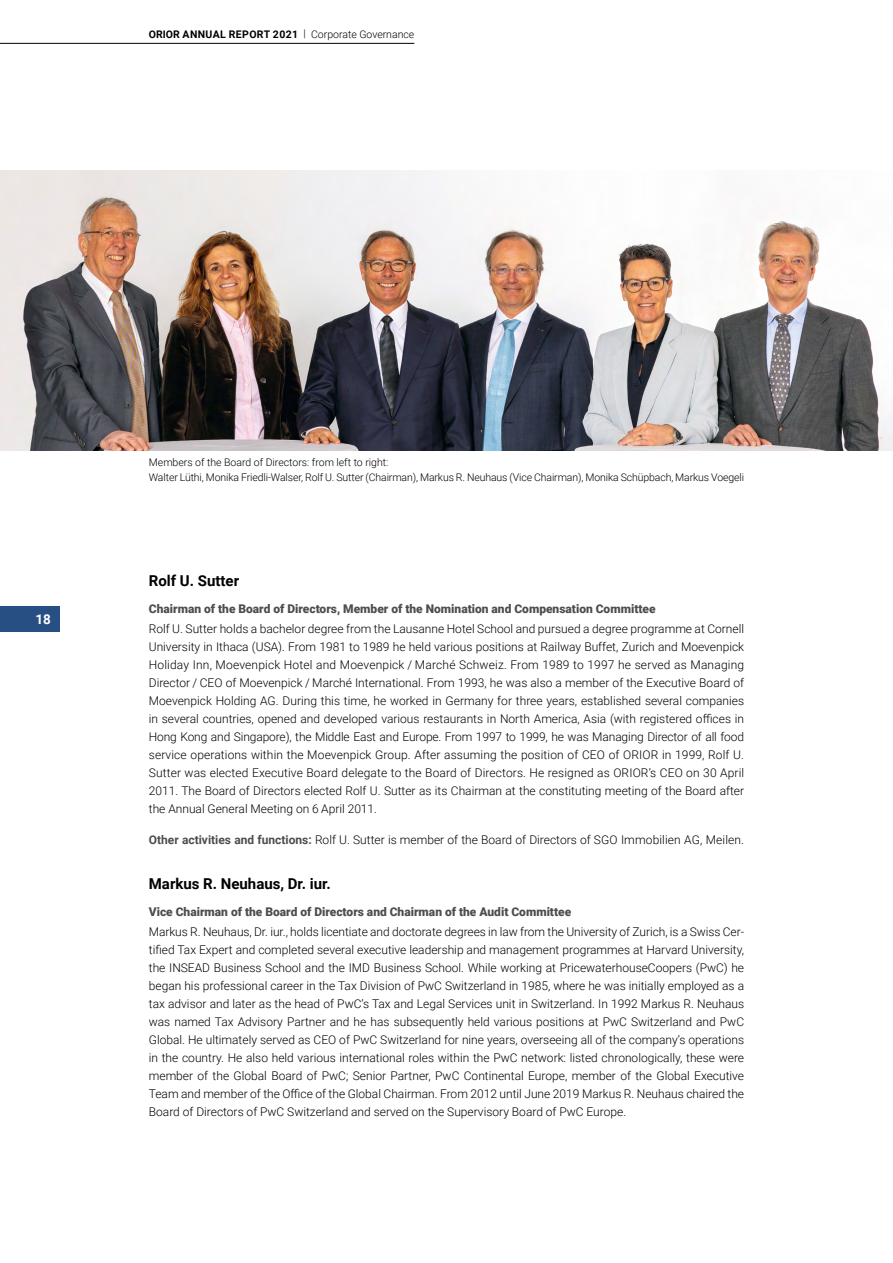
<style>
.page{position:relative;width:893px;height:1263px;background:#fff}
.page>*{position:absolute;margin:0;border:0;box-sizing:border-box;transform-origin:0 0}
.t1{font:700 15px "Roboto";color:#000}
.t2{font:700 13.5px "Roboto";color:#fff}
.t3{font:300 12px/18px "Roboto";color:#000;text-align:justify}
.t4{font:900 12px "Roboto";color:#4d4d4c}
.t5{font:300 10.5px/15px "Roboto";letter-spacing:-.01em;color:#000}
.t6{font:700 10.5px "Roboto";letter-spacing:.035em;color:#000}
.s1{font-weight:300}
.s2{font-weight:700;color:#4d4d4c}
</style>
<div class="page">
<hr style="left:0;top:43px;width:414px;height:1px;background:#000">
<div style="left:0;top:606px;width:60px;height:25px;background:#274f84"></div>
<img style="left:0;top:170px;width:893px;height:281px">
<p class="t6" style="left:149px;top:27px;width:267px">ORIOR ANNUAL REPORT 2021 <span class="s1">| Corporate Governance</span></p>
<p class="t2" style="left:36px;top:609px;width:17px">18</p>
<p class="t5" style="left:149px;top:454px;width:597px">Members of the Board of Directors: from left to right:<br>Walter Lüthi, Monika Friedli-Walser, Rolf U. Sutter (Chairman), Markus R. Neuhaus (Vice Chairman), Monika Schüpbach, Markus Voegeli</p>
<p class="t1" style="left:149px;top:570px;width:92px">Rolf U. Sutter</p>
<p class="t4" style="left:149px;top:600px;width:508px">Chairman of the Board of Directors, Member of the Nomination and Compensation Committee</p>
<p class="t3" style="left:149px;top:619px;width:597px">Rolf U. Sutter holds a bachelor degree from the Lausanne Hotel School and pursued a degree programme at Cornell University in Ithaca (USA). From 1981 to 1989 he held various positions at Railway Buffet, Zurich and Moevenpick Holiday Inn, Moevenpick Hotel and Moevenpick / Marché Schweiz. From 1989 to 1997 he served as Managing Director / CEO of Moevenpick / Marché International. From 1993, he was also a member of the Executive Board of Moevenpick Holding AG. During this time, he worked in Germany for three years, established several companies in several countries, opened and developed various restaurants in North America, Asia (with registered offices in Hong Kong and Singapore), the Middle East and Europe. From 1997 to 1999, he was Managing Director of all food service operations within the Moevenpick Group. After assuming the position of CEO of ORIOR in 1999, Rolf U.<br>Sutter was elected Executive Board delegate to the Board of Directors. He resigned as ORIOR’s CEO on 30 April 2011. The Board of Directors elected Rolf U. Sutter as its Chairman at the constituting meeting of the Board after the Annual General Meeting on 6 April 2011.</p>
<p class="t3" style="left:149px;top:830px;width:597px"><span class="s2">Other activities and functions:</span> Rolf U. Sutter is member of the Board of Directors of SGO Immobilien AG, Meilen.</p>
<p class="t1" style="left:149px;top:873px;width:183px">Markus R. Neuhaus, Dr. iur.</p>
<p class="t4" style="left:149px;top:903px;width:424px">Vice Chairman of the Board of Directors and Chairman of the Audit Committee</p>
<p class="t3" style="left:149px;top:922px;width:597px">Markus R. Neuhaus, Dr. iur., holds licentiate and doctorate degrees in law from the University of Zurich, is a Swiss Cer&shy;tified Tax Expert and completed several executive leadership and management programmes at Harvard University, the INSEAD Business School and the IMD Business School. While working at PricewaterhouseCoopers (PwC) he began his professional career in the Tax Division of PwC Switzerland in 1985, where he was initially employed as a tax advisor and later as the head of PwC’s Tax and Legal Services unit in Switzerland. In 1992 Markus R. Neuhaus was named Tax Advisory Partner and he has subsequently held various positions at PwC Switzerland and PwC Global. He ultimately served as CEO of PwC Switzerland for nine years, overseeing all of the company’s operations in the country. He also held various international roles within the PwC network: listed chronologically, these were member of the Global Board of PwC; Senior Partner, PwC Continental Europe, member of the Global Executive Team and member of the Office of the Global Chairman. From 2012 until June 2019 Markus R. Neuhaus chaired the Board of Directors of PwC Switzerland and served on the Supervisory Board of PwC Europe.</p>
</div>
